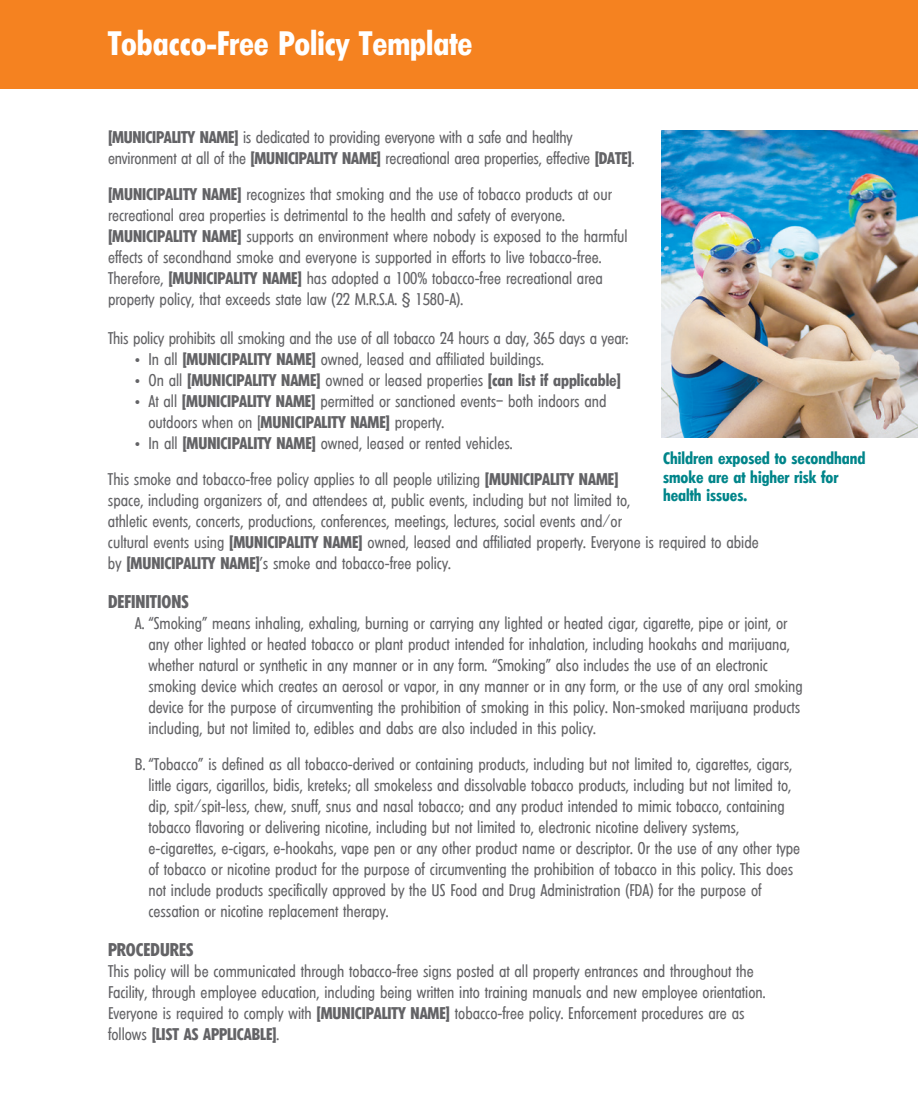
<style>
.page{position:relative;width:918px;height:1107px;background:#fff}
.page>*{position:absolute;margin:0;border:0;box-sizing:border-box;transform-origin:0 0}
.t1{font:600 condensed 33px "Limerick";color:#fff}
.t2{font:600 condensed 18px "Limerick";color:#636366}
.t3{font:condensed 16.5px/21px "Limerick";color:#636366}
.t4{font:600 condensed 16.5px "Limerick";color:#636366}
.t5{font:600 condensed 16.5px/18.8px "Limerick";color:#01858a}
.s1{font-weight:600}
.s2{font-weight:600;font-size:21px}
.s3{font-size:21px}
.s4{font-weight:400}
</style>
<div class="page">
<div style="left:0;top:0;width:918px;height:89px;background:#f58220"></div>
<img style="left:662px;top:130px;width:256px;height:307px">
<h1 class="t1" style="left:108px;top:24px;width:366px">Tobacco-Free Policy Template</h1>
<p class="t3" style="left:108px;top:127px;width:528px"><span class="s1">[MUNICIPALITY NAME]</span> is dedicated to providing everyone with a safe and healthy environment at all of the <span class="s1">[MUNICIPALITY NAME]</span> recreational area properties, effective <span class="s1">[DATE]</span>.</p>
<p class="t3" style="left:108px;top:184px;width:521px"><span class="s1">[MUNICIPALITY NAME]</span> recognizes that smoking and the use of tobacco products at our recreational area properties is detrimental to the health and safety of everyone. <span class="s1">[MUNICIPALITY NAME]</span> supports an environment where nobody is exposed to the harmful effects of secondhand smoke and everyone is supported in efforts to live tobacco-free.<br>Therefore, <span class="s1">[MUNICIPALITY NAME]</span> has adopted a 100% tobacco-free recreational area property policy, that exceeds state law (22 M.R.S.A. § 1580-A).</p>
<p class="t3" style="left:108px;top:328px;width:522px">This policy prohibits all smoking and the use of all tobacco 24 hours a day, 365 days a year:</p>
<p class="t3" style="left:135px;top:349px;width:410px"><span class="s2">•</span> In all <span class="s1">[MUNICIPALITY NAME]</span> owned, leased and affiliated buildings.</p>
<p class="t4" style="left:135px;top:370px;width:487px"><span class="s3">•</span> <span class="s4">On all</span> [MUNICIPALITY NAME] <span class="s4">owned or leased properties</span> [can list if applicable]</p>
<p class="t3" style="left:149px;top:391px;width:460px;text-indent:-14px"><span class="s2">•</span> At all <span class="s1">[MUNICIPALITY NAME]</span> permitted or sanctioned events– both indoors and outdoors when on [<span class="s1">MUNICIPALITY NAME]</span> property.</p>
<p class="t3" style="left:108px;top:426px;width:512px;line-height:36px;text-indent:27px"><span class="s2">•</span> In all <span class="s1">[MUNICIPALITY NAME]</span> owned, leased or rented vehicles.<br>This smoke and tobacco-free policy applies to all people utilizing <span class="s1">[MUNICIPALITY NAME]</span></p>
<p class="t3" style="left:108px;top:490px;width:652px">space, including organizers of, and attendees at, public events, including but not limited to,<br>athletic events, concerts, productions, conferences, meetings, lectures, social events and/or<br>cultural events using <span class="s1">[MUNICIPALITY NAME]</span> owned, leased and affiliated property. Everyone is required to abide by <span class="s1">[MUNICIPALITY NAME]</span>’s smoke and tobacco-free policy.</p>
<p class="t2" style="left:108px;top:591px;width:82px">DEFINITIONS</p>
<p class="t3" style="left:148px;top:613px;width:656px;text-indent:-13px">A. “Smoking” means inhaling, exhaling, burning or carrying any lighted or heated cigar, cigarette, pipe or joint, or any other lighted or heated tobacco or plant product intended for inhalation, including hookahs and marijuana, whether natural or synthetic in any manner or in any form. “Smoking” also includes the use of an electronic smoking device which creates an aerosol or vapor, in any manner or in any form, or the use of any oral smoking device for the purpose of circumventing the prohibition of smoking in this policy. Non-smoked marijuana products including, but not limited to, edibles and dabs are also included in this policy.</p>
<p class="t3" style="left:148px;top:754px;width:653px;text-indent:-13px">B. “Tobacco” is defined as all tobacco-derived or containing products, including but not limited to, cigarettes, cigars, little cigars, cigarillos, bidis, kreteks; all smokeless and dissolvable tobacco products, including but not limited to, dip, spit/spit-less, chew, snuff, snus and nasal tobacco; and any product intended to mimic tobacco, containing tobacco flavoring or delivering nicotine, including but not limited to, electronic nicotine delivery systems, e-cigarettes, e-cigars, e-hookahs, vape pen or any other product name or descriptor. Or the use of any other type of tobacco or nicotine product for the purpose of circumventing the prohibition of tobacco in this policy. This does not include products specifically approved by the US Food and Drug Administration (FDA) for the purpose of cessation or nicotine replacement therapy.</p>
<p class="t2" style="left:108px;top:939px;width:87px">PROCEDURES</p>
<p class="t3" style="left:108px;top:961px;width:659px">This policy will be communicated through tobacco-free signs posted at all property entrances and throughout the Facility, through employee education, including being written into training manuals and new employee orientation.<br>Everyone is required to comply with <span class="s1">[MUNICIPALITY NAME]</span> tobacco-free policy. Enforcement procedures are as follows <span class="s1">[LIST AS APPLICABLE]</span>.</p>
<p class="t5" style="left:663px;top:449px;width:204px">Children exposed to secondhand smoke are at higher risk for health issues.</p>
</div>
